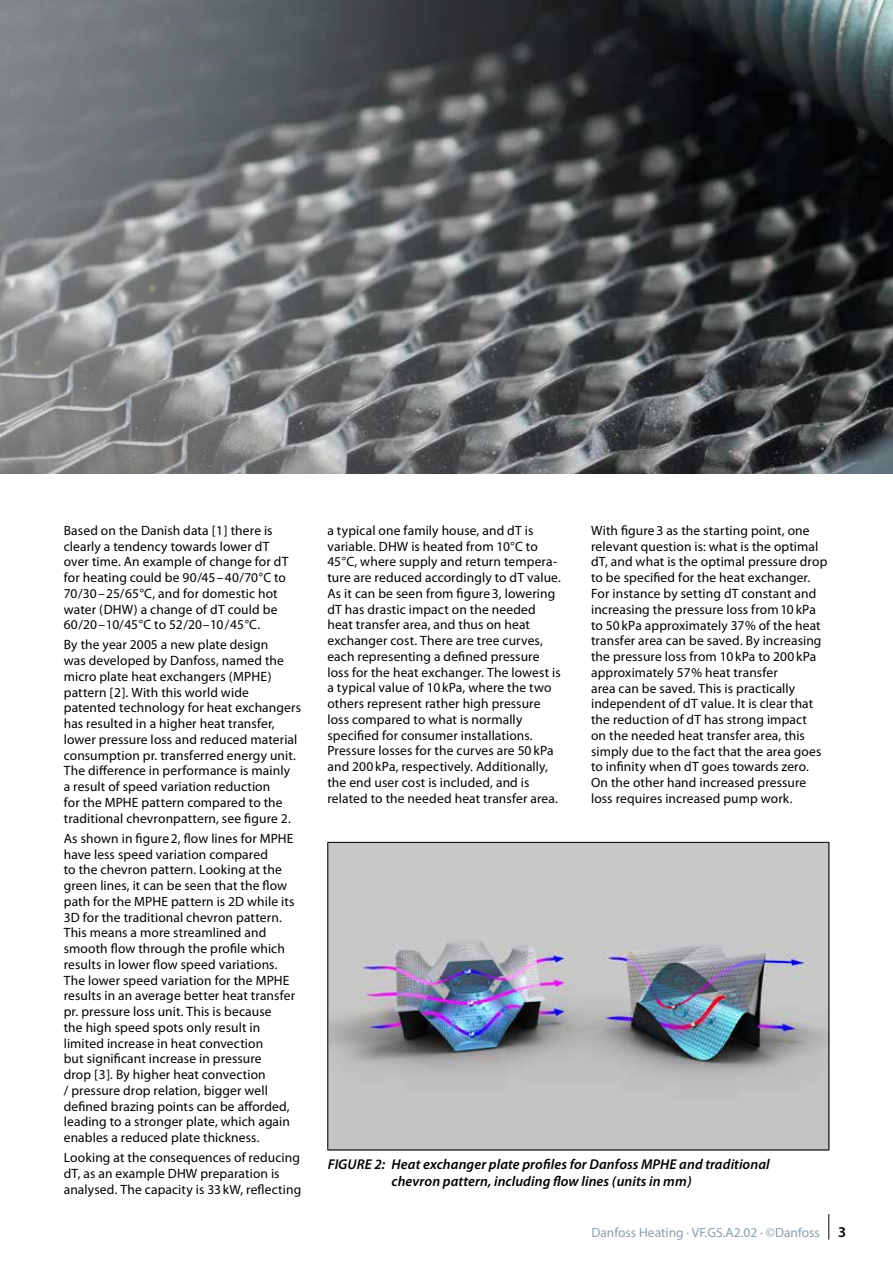
<style>
.page{position:relative;width:893px;height:1263px;background:#fff}
.page>*{position:absolute;margin:0;border:0;box-sizing:border-box;transform-origin:0 0}
.t1{font:italic 600 14.25px/17.1px "Myriad Pro";letter-spacing:.005em;color:#000}
.t2{font:13.5px/15.8px "Myriad Pro";letter-spacing:.01em;color:#000}
.t3{font:13.5px "Myriad Pro";color:#8b9faa}
.s1{font-weight:600;font-size:15px;color:#000}
</style>
<div class="page">
<img style="left:692px;top:0;width:201px;height:473px">
<svg style="left:0;top:0;width:692px;height:474px;background:#67696b"></svg>
<svg style="left:828px;top:1214px;width:1px;height:25px"></svg>
<img style="left:328px;top:843px;width:500px;height:306px">
<hr style="left:327px;top:842px;width:502px;height:1px;background:#000">
<hr style="left:327px;top:843px;width:1px;height:306px;background:#000">
<hr style="left:828px;top:843px;width:1px;height:306px;background:#000">
<hr style="left:327px;top:1149px;width:502px;height:1px;background:#000">
<p class="t2" style="left:327px;top:522px;width:235px">a typical one family house, and dT is variable. DHW is heated from 10°C to 45°C, where supply and return tempera&shy;ture are reduced accordingly to dT value.<br>As it can be seen from figure 3, lowering dT has drastic impact on the needed heat transfer area, and thus on heat exchanger cost. There are tree curves, each representing a defined pressure loss for the heat exchanger. The lowest is a typical value of 10 kPa, where the two others represent rather high pressure loss compared to what is normally specified for consumer installations.<br>Pressure losses for the curves are 50 kPa and 200 kPa, respectively. Additionally, the end user cost is included, and is related to the needed heat transfer area.</p>
<p class="t2" style="left:591px;top:522px;width:238px">With figure 3 as the starting point, one relevant question is: what is the optimal dT, and what is the optimal pressure drop to be specified for the heat exchanger.<br>For instance by setting dT constant and increasing the pressure loss from10 kPa to 50 kPa approximately 37% of the heat transfer area can be saved. By increasing the pressure loss from 10 kPa to 200 kPa approximately 57% heat transfer<br>area can be saved. This is practically independent of dT value. It is clear that the reduction of dT has strong impact<br>on the needed heat transfer area, this simply due to the fact that the area goes to infinity when dT goes towards zero.<br>On the other hand increased pressure loss requires increased pump work.</p>
<p class="t2" style="left:64px;top:522px;width:226px">Based on the Danish data [1] there is clearly a tendency towards lower dT over time. An example of change for dT for heating could be 90/45 – 40/70°C to 70/30 – 25/65°C, and for domestic hot water (DHW) a change of dT could be 60/20 –10/45°C to 52/20–10 /45°C.</p>
<p class="t2" style="left:64px;top:637px;width:239px">By the year 2005 a new plate design<br>was developed by Danfoss, named the micro plate heat exchangers (MPHE) pattern [2]. With this world wide patented technology for heat exchangers has resulted in a higher heat transfer, lower pressure loss and reduced material consumption pr. transferred energy unit.<br>The difference in performance is mainly<br>a result of speed variation reduction<br>for the MPHE pattern compared to the traditional chevronpattern, see figure 2.</p>
<p class="t2" style="left:64px;top:830px;width:233px">As shown in figure 2, flow lines for MPHE have less speed variation compared<br>to the chevron pattern. Looking at the green lines, it can be seen that the flow path for the MPHE pattern is 2D while its 3D for the traditional chevron pattern.<br>This means a more streamlined and smooth flow through the profile which results in lower flow speed variations.<br>The lower speed variation for the MPHE results in an average better heat transfer pr. pressure loss unit. This is because<br>the high speed spots only result in limited increase in heat convection<br>but significant increase in pressure<br>drop [3]. By higher heat convection<br>/ pressure drop relation, bigger well defined brazing points can be afforded, leading to a stronger plate, which again enables a reduced plate thickness.</p>
<p class="t2" style="left:64px;top:1149px;width:239px">Looking at the consequences of reducing dT, as an example DHW preparation is analysed. The capacity is 33 kW, reflecting</p>
<p class="t1" style="left:392px;top:1155px;width:380px;text-indent:-64px">FIGURE 2: Heat exchanger plate profiles for Danfoss MPHE and traditional chevron pattern, including flow lines (units in mm)</p>
<p class="t3" style="left:591px;top:1224px;width:256px">Danfoss Heating · VF.GS.A2.02 · ©Danfoss <span class="s1">3</span></p>
</div>
